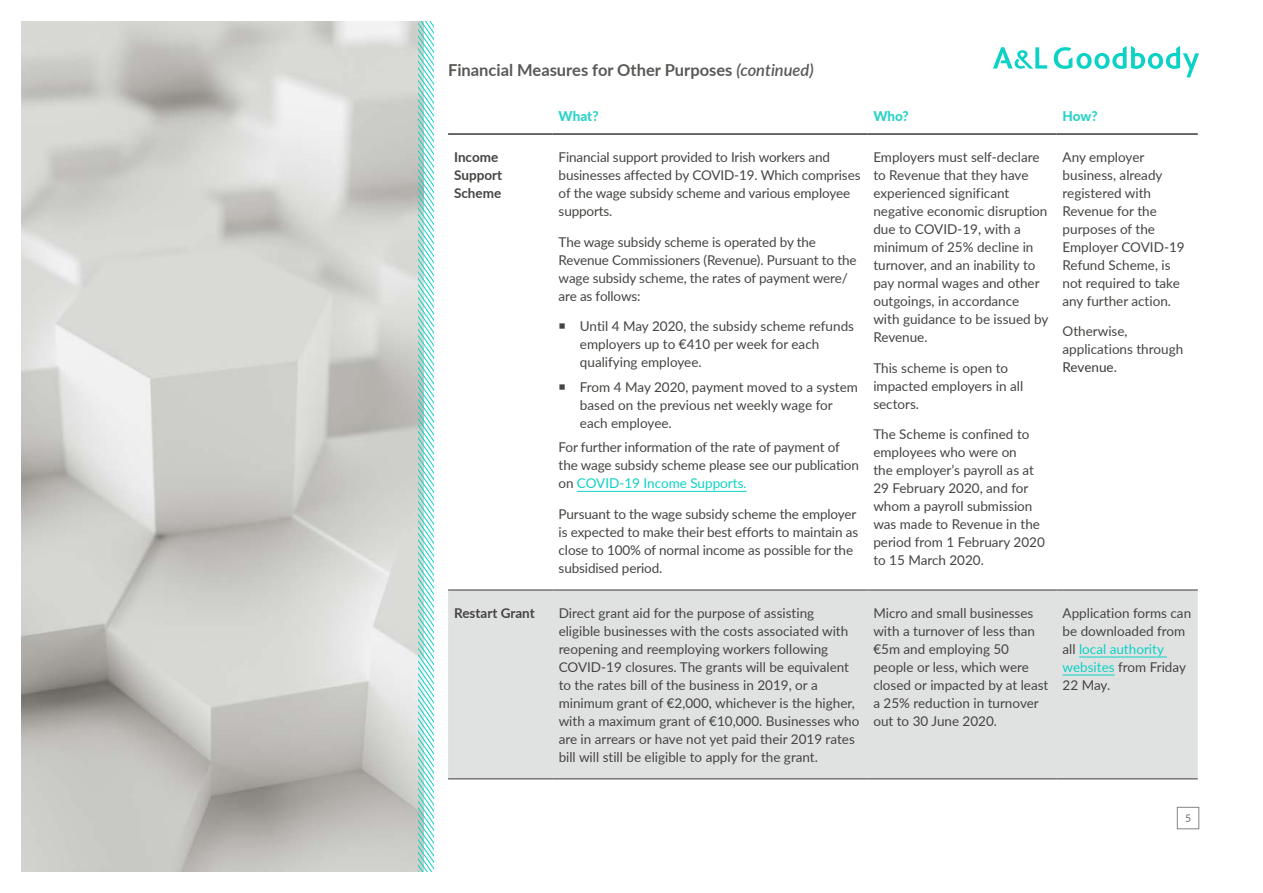
<style>
.page{position:relative;width:1263px;height:893px;background:#fff}
.page>*{position:absolute;margin:0;border:0;box-sizing:border-box;transform-origin:0 0}
.t1{font:700 16.5px "Lato";color:#5a5957}
.t2{font:13.5px/18px "Lato";color:#464442}
.t3{font:700 13.5px/18px "Lato";color:#464442}
.t4{font:800 13.5px "Lato";letter-spacing:-.01em;color:#28d3c6}
.t5{font:10.5px "Lato";color:#6f6f6e}
.s1{font-weight:600;font-style:italic}
.s2{color:#0bd2c5}
.s3{color:#3b3936}
</style>
<div class="page">
<div style="left:1177px;top:807px;width:22px;height:22px;border:1px solid #858585"></div>
<svg style="left:993px;top:47px;width:54px;height:22px"></svg>
<svg style="left:1054px;top:46px;width:145px;height:31px"></svg>
<div style="left:448px;top:591px;width:750px;height:187px;background:#e0e2e2"></div>
<hr style="left:448px;top:133px;width:105px;height:2px;background:#3b3936">
<hr style="left:553px;top:133px;width:314px;height:2px;background:#3b3936">
<hr style="left:867px;top:133px;width:189px;height:2px;background:#3b3936">
<hr style="left:1056px;top:133px;width:142px;height:2px;background:#3b3936">
<hr style="left:448px;top:590px;width:105px;height:1px;background:#3b3936">
<hr style="left:553px;top:590px;width:314px;height:1px;background:#3b3936">
<hr style="left:867px;top:590px;width:189px;height:1px;background:#3b3936">
<hr style="left:1056px;top:590px;width:142px;height:1px;background:#3b3936">
<hr style="left:448px;top:778px;width:105px;height:1px;background:#3b3936">
<hr style="left:553px;top:778px;width:314px;height:1px;background:#3b3936">
<hr style="left:867px;top:778px;width:189px;height:1px;background:#3b3936">
<hr style="left:1056px;top:778px;width:142px;height:1px;background:#3b3936">
<hr style="left:577px;top:491px;width:170px;height:1px;background:#0bd2c5">
<hr style="left:1079px;top:657px;width:88px;height:1px;background:#0bd2c5">
<hr style="left:1062px;top:675px;width:53px;height:1px;background:#0bd2c5">
<img style="left:21px;top:21px;width:398px;height:851px">
<svg style="left:419px;top:21px;width:15px;height:851px"></svg>
<p class="t1" style="left:448px;top:58px;width:367px">Financial Measures for Other Purposes <span class="s1">(continued)</span></p>
<p class="t4" style="left:559px;top:106px;width:41px">What?</p>
<p class="t4" style="left:873px;top:106px;width:37px">Who?</p>
<p class="t4" style="left:1062px;top:106px;width:37px">How?</p>
<p class="t3" style="left:454px;top:147px;width:50px">Income<br>Support<br>Scheme</p>
<p class="t2" style="left:559px;top:147px;width:303px">Financial support provided to Irish workers and businesses affected by COVID-19. Which comprises of the wage subsidy scheme and various employee supports.</p>
<p class="t2" style="left:559px;top:232px;width:299px">The wage subsidy scheme is operated by the Revenue Commissioners (Revenue). Pursuant to the wage subsidy scheme, the rates of payment were/ are as follows:</p>
<p class="t2" style="left:580px;top:317px;width:276px">Until 4 May 2020, the subsidy scheme refunds employers up to €410 per week for each qualifying employee.</p>
<p class="t2" style="left:580px;top:377px;width:280px">From 4 May 2020, payment moved to a system based on the previous net weekly wage for each employee.</p>
<p class="t2" style="left:559px;top:438px;width:302px">For further information of the rate of payment of the wage subsidy scheme please see our publication on <span class="s2">COVID-19 Income Supports.</span></p>
<p class="t2" style="left:559px;top:504px;width:301px">Pursuant to the wage subsidy scheme the employer is expected to make their best efforts to maintain as close to 100% of normal income as possible for the subsidised period.</p>
<p class="t2" style="left:1062px;top:147px;width:124px">Any employer business, already registered with<br>Revenue for the purposes of the<br>Employer COVID-19<br>Refund Scheme, is not required to take any further action.</p>
<p class="t2" style="left:1062px;top:322px;width:122px">Otherwise, applications through<br><span class="s3">Revenue</span>.</p>
<p class="t2" style="left:873px;top:147px;width:177px">Employers must self-declare to Revenue that they have experienced significant negative economic disruption due to COVID-19, with a minimum of 25% decline in turnover, and an inability to pay normal wages and other outgoings, in accordance with guidance to be issued by<br>Revenue.</p>
<p class="t2" style="left:873px;top:358px;width:151px">This scheme is open to impacted employers in all sectors.</p>
<p class="t2" style="left:873px;top:425px;width:173px">The Scheme is confined to employees who were on<br>the employer’s payroll as at<br>29 February 2020, and for whom a payroll submission was made to Revenue in the period from 1 February 2020 to 15 March 2020.</p>
<p class="t3" style="left:454px;top:603px;width:82px">Restart Grant</p>
<p class="t2" style="left:559px;top:603px;width:302px">Direct grant aid for the purpose of assisting<br>eligible businesses with the costs associated with reopening and reemploying workers following COVID-19 closures. The grants will be equivalent to the rates bill of the business in 2019, or a minimum grant of €2,000, whichever is the higher, with a maximum grant of €10,000. Businesses who are in arrears or have not yet paid their 2019 rates bill will still be eligible to apply for the grant.</p>
<p class="t2" style="left:873px;top:603px;width:177px">Micro and small businesses with a turnover of less than €5m and employing 50 people or less, which were closed or impacted by at least a 25% reduction in turnover out to 30 June 2020.</p>
<p class="t2" style="left:1062px;top:603px;width:130px">Application forms can be downloaded from all <span class="s2">local authority websites</span> from Friday<br>22 May.</p>
<p class="t5" style="left:1185px;top:811px;width:8px">5</p>
</div>
